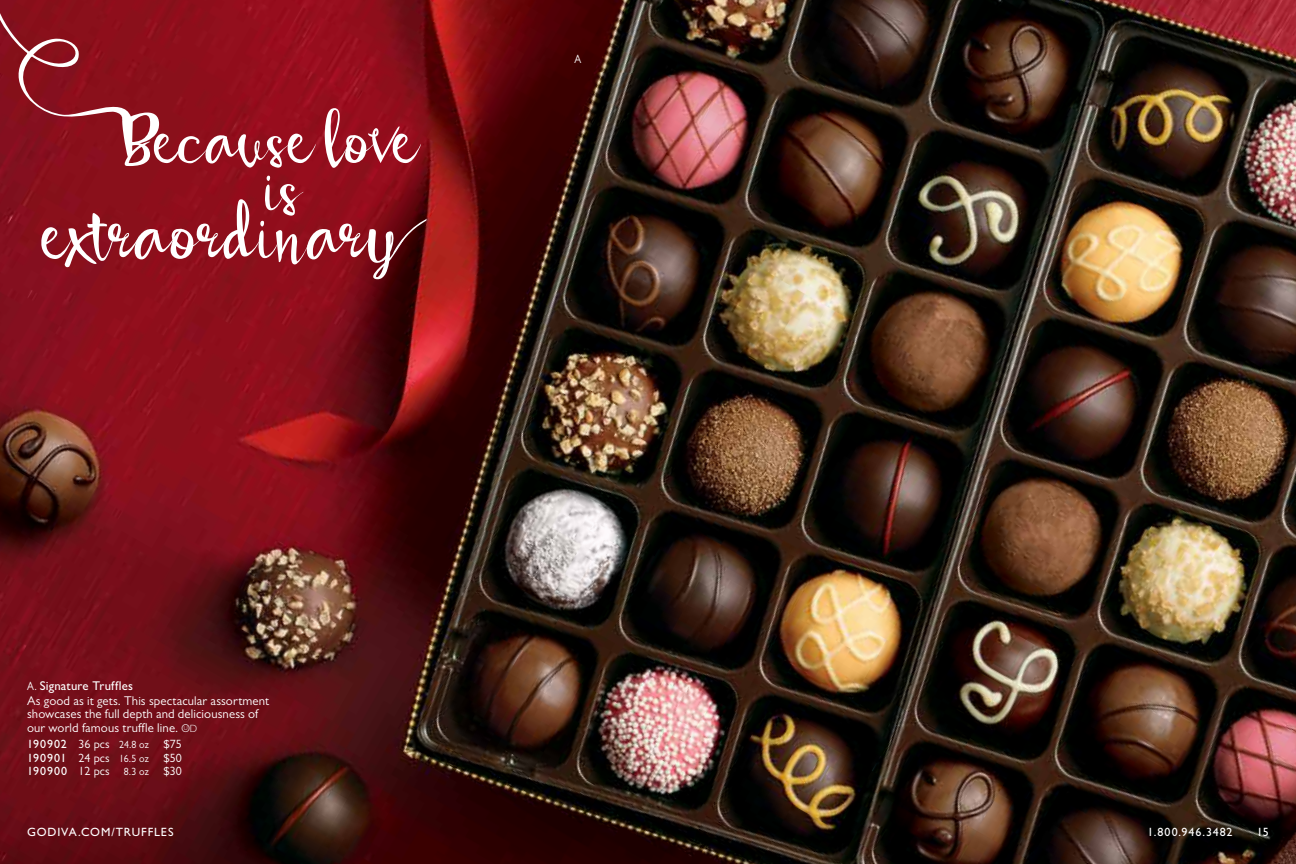
<style>
.page{position:relative;width:1296px;height:864px;background:#fff}
.page>*{position:absolute;margin:0;border:0;box-sizing:border-box;transform-origin:0 0}
.t1{font:61.5px "Sobbers";letter-spacing:.02em;color:#fff}
.t2{font:57px/48px "Sobbers";letter-spacing:.01em;color:#fff;text-align:center}
.t3{font:12.75px/14px "Gill Sans MT Std";letter-spacing:.01em;color:#fff}
.t4{font:12px/13.5px "Gill Sans MT Std";color:#fff;text-align:justify}
.t5{font:500 12px "Gill Sans MT Std";letter-spacing:.07em;color:#fff}
.t6{font:12px "Gill Sans MT Std";color:#fff;scale:.85 1}
.s1{font-size:12px}
.s2{font-weight:500}
.s3{font-weight:300;font-size:11.25px}
.s4{font-weight:300;font-size:6px}
.s5{font-weight:300;font-size:10.5px}
.s6{font-size:10.5px}
</style>
<div class="page">
<img style="left:0;top:0;width:1296px;height:864px">
<svg style="left:392px;top:207px;width:13px;height:204px;background:#400507"></svg>
<svg style="left:0;top:0;width:132px;height:123px;background:#901f2a"></svg>
<img style="left:405px;top:72px;width:603px;height:707px">
<h2 class="t2" style="left:125px;top:120px;width:293px">Because love is</h2>
<h1 class="t1" style="left:41px;top:203px;width:363px">extraordinary</h1>
<p class="t6" style="left:575px;top:52px;width:10px">A</p>
<p class="t3" style="left:27px;top:679px;width:244px"><span class="s1">A.</span> <span class="s2">SIGNATURE TRUFFLES<br></span>As good as it gets. This spectacular assortment showcases the full depth and deliciousness of our world famous truffle line. <span class="s3">O</span><span class="s4">U</span> <span class="s5">D</span></p>
<p class="t4" style="left:27px;top:738px;width:156px"><span class="s2">190902</span> 36 pcs <span class="s6">24.8 oz</span> $75<br><span class="s2">190901</span> 24 pcs <span class="s6">16.5 oz</span> $50<br><span class="s2">190900</span> 12 pcs <span class="s6">8.3 oz</span> $30</p>
<p class="t5" style="left:27px;top:825px;width:105px">GODIVA.COM/TRUFF</p>
<p class="t5" style="left:154px;top:825px;width:14px">LES</p>
<p class="t5" style="left:1148px;top:824px;width:87px">1.800.946.3482</p>
<p class="t5" style="left:1257px;top:824px;width:14px">15</p>
</div>
